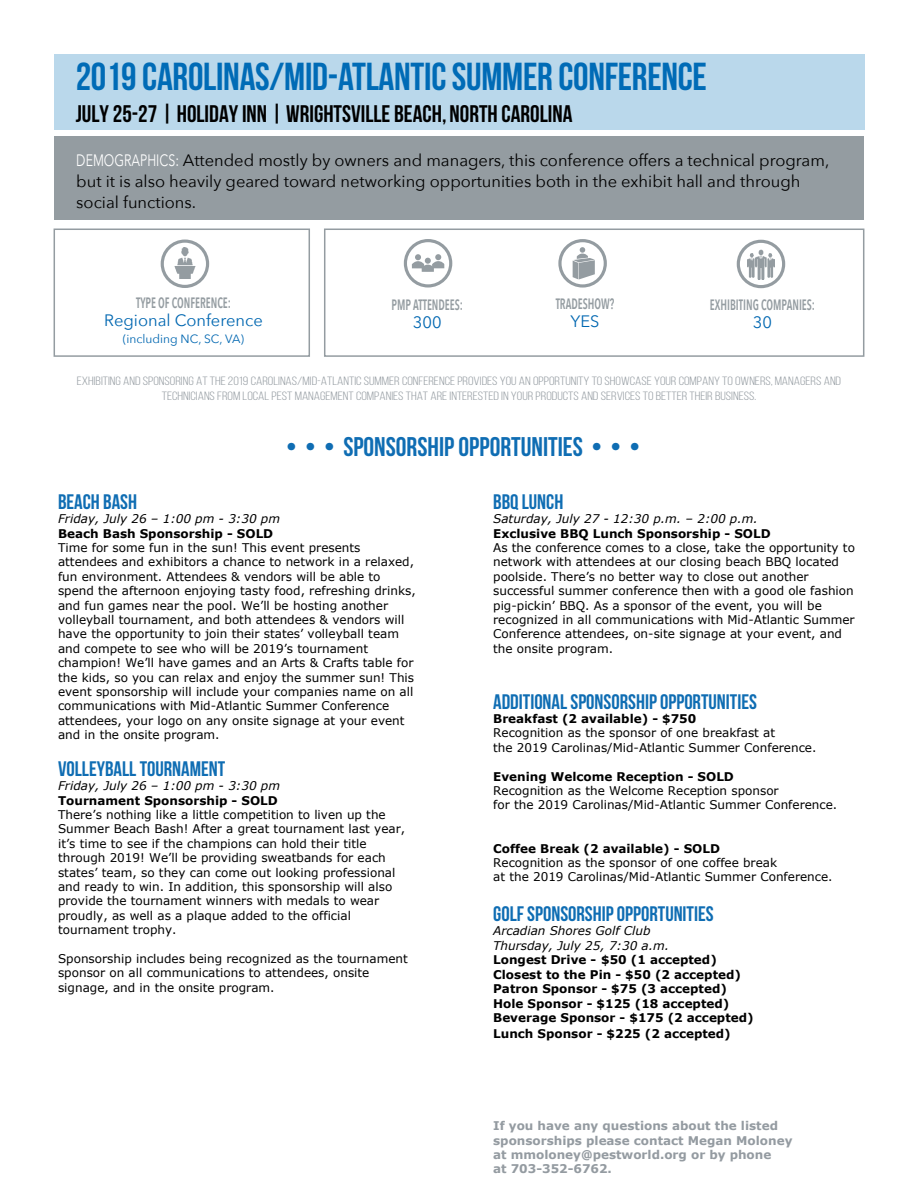
<style>
.page{position:relative;width:918px;height:1188px;background:#fff}
.page>*{position:absolute;margin:0;border:0;box-sizing:border-box;transform-origin:0 0}
.t1{font:700 39px "Bebas Neue";letter-spacing:-.005em;color:#006bb6}
.t2{font:27px "Bebas Neue";color:#0f6db3}
.t3{font:700 24px "Bebas Neue";color:#000}
.t4{font:21px "Bebas Neue";color:#0f6db3}
.t5{font:16.5px/21px "Avenir Next";color:#000}
.t6{font:16.5px "Avenir Next";color:#0067b1}
.t7{font:600 15px "Avenir Next Condensed";color:#949ca1;scale:.75 1}
.t8{font:12px/14.4px "Verdana";color:#000}
.t9{font:700 12px/14.5px "Verdana";color:#000}
.t10{font:12px/14.4px "Bebas Neue";color:#949ba1;text-align:center;scale:1.2 1}
.t11{font:italic 12px/14.4px "Verdana";color:#000}
.t12{font:700 12px/14.4px "Verdana";color:#949ba1}
.t13{font:12px "Avenir Next";color:#0067b1}
.s1{color:#fff}
.s2{font-style:inherit}
.s3{font-weight:700;font-style:normal}
.s4{font-weight:700}
.s5{font-weight:400;font-style:italic}
</style>
<div class="page">
<div style="left:54px;top:54px;width:810px;height:75px;background:#bad8eb"></div>
<div style="left:54px;top:137px;width:810px;height:83px;background:#949ca1"></div>
<div style="left:404px;top:239px;width:48px;height:49px;border:3px solid #949ca1;border-radius:50%"></div>
<svg style="left:412px;top:254px;width:32px;height:18px"></svg>
<div style="left:54px;top:229px;width:256px;height:128px;border:2px solid #949ca1"></div>
<div style="left:324px;top:229px;width:540px;height:128px;border:2px solid #949ca1"></div>
<div style="left:558px;top:239px;width:49px;height:49px;border:3px solid #949ca1;border-radius:50%"></div>
<svg style="left:573px;top:247px;width:22px;height:32px"></svg>
<div style="left:737px;top:240px;width:48px;height:48px;border:3px solid #949ca1;border-radius:50%"></div>
<img style="left:748px;top:250px;width:26px;height:29px">
<div style="left:161px;top:240px;width:48px;height:48px;border:3px solid #949ca1;border-radius:50%"></div>
<img style="left:172px;top:247px;width:26px;height:31px">
<h1 class="t1" style="left:76px;top:56px;width:633px">2019 CAROLINAS/MID-ATLANTIC SUMMER CONFERENCE</h1>
<h3 class="t3" style="left:76px;top:101px;width:498px">JULY 25-27 | HOLIDAY INN | WRIGHTSVILLE BEACH, NORTH CAROLINA</h3>
<h3 class="t5" style="left:76px;top:149px;width:754px"><span class="s1">DEMOGRAPHICS:</span> Attended mostly by owners and managers, this conference offers a technical program, but it is also heavily geared toward networking opportunities both in the exhibit hall and through social functions.</h3>
<p class="t7" style="left:136px;top:290px;width:128px">TYPE OF CONFERENCE:</p>
<h3 class="t6" style="left:104px;top:306px;width:160px">Regional Conference</h3>
<p class="t13" style="left:123px;top:328px;width:123px">(including NC, SC, VA)</p>
<p class="t7" style="left:392px;top:292px;width:97px">PMP ATTENDEES:</p>
<h3 class="t6" style="left:413px;top:309px;width:30px">300</h3>
<p class="t7" style="left:556px;top:291px;width:80px">TRADESHOW?</p>
<h3 class="t6" style="left:570px;top:307px;width:31px">YES</h3>
<p class="t7" style="left:710px;top:292px;width:142px">EXHIBITING COMPANIES:</p>
<h3 class="t6" style="left:753px;top:308px;width:21px">30</h3>
<p class="t10" style="left:77px;top:374px;width:638px">EXHIBITING AND SPONSORING AT THE 2019 CAROLINAS/MID-ATLANTIC SUMMER CONFERENCE PROVIDES YOU AN OPPORTUNITY TO SHOWCASE YOUR COMPANY TO OWNERS, MANAGERS AND<br>TECHNICIANS FROM LOCAL PEST MANAGEMENT COMPANIES THAT ARE INTERESTED IN YOUR PRODUCTS AND SERVICES TO BETTER THEIR BUSINESS.</p>
<h2 class="t2" style="left:286px;top:432px;width:356px">• • • SPONSORSHIP OPPORTUNITIES • • •</h2>
<h3 class="t4" style="left:58px;top:490px;width:81px">BEACH BASH</h3>
<p class="t11" style="left:58px;top:512px;width:224px">Friday, July 2<span class="s2">6</span> – 1:00 pm - 3:30 pm<br><span class="s3">Beach Bash Sponsorship - SOLD</span></p>
<p class="t8" style="left:58px;top:540px;width:359px">Time for some fun in the sun! This event presents attendees and exhibitors a chance to network in a relaxed, fun environment. Attendees &amp; vendors will be able to spend the afternoon enjoying tasty food, refreshing drinks, and fun games near the pool. We’ll be hosting another volleyball tournament, and both attendees &amp; vendors will have the opportunity to join their states’ volleyball team and compete to see who will be 2019’s tournament champion! We’ll have games and an Arts &amp; Crafts table for the kids, so you can relax and enjoy the summer sun! This event sponsorship will include your companies name on all communications with Mid-Atlantic Summer Conference attendees, your logo on any onsite signage at your event and in the onsite program.</p>
<h3 class="t4" style="left:58px;top:757px;width:169px">VOLLEYBALL TOURNAMENT</h3>
<p class="t11" style="left:58px;top:778px;width:223px">Friday, July 2<span class="s2">6</span> – 1:00 pm - 3:30 pm<br><span class="s3">Tournament Sponsorship - SOLD</span></p>
<p class="t8" style="left:58px;top:807px;width:349px">There’s nothing like a little competition to liven up the Summer Beach Bash! After a great tournament last year, it’s time to see if the champions can hold their title through 2019! We’ll be providing sweatbands for each states’ team, so they can come out looking professional and ready to win. In addition, this sponsorship will also provide the tournament winners with medals to wear proudly, as well as a plaque added to the official tournament trophy.</p>
<p class="t8" style="left:58px;top:951px;width:351px">Sponsorship includes being recognized as the tournament sponsor on all communications to attendees, onsite signage, and in the onsite program.</p>
<h3 class="t4" style="left:493px;top:490px;width:72px">BBQ LUNCH</h3>
<p class="t11" style="left:493px;top:512px;width:279px">Saturday, July 2<span class="s2">7</span> - 12:30 p.m. – 2:00 p.m.<br><span class="s3">Exclusive BBQ Lunch Sponsorship - SOLD</span></p>
<p class="t8" style="left:493px;top:540px;width:363px">As the conference comes to a close, take the opportunity to network with attendees at our closing beach BBQ located poolside. There’s no better way to close out another successful summer conference then with a good ole fashion pig-pickin’ BBQ. As a sponsor of the event, you will be recognized in all communications with Mid-Atlantic Summer Conference attendees, on-site signage at your event, and the onsite program.</p>
<h3 class="t4" style="left:493px;top:690px;width:265px">ADDITIONAL SPONSORSHIP OPPORTUNITIES</h3>
<p class="t9" style="left:493px;top:711px;width:205px">Breakfast (2 available) - $750</p>
<p class="t8" style="left:493px;top:726px;width:325px">Recognition as the sponsor of one breakfast at<br>the 2019 Carolinas/Mid-Atlantic Summer Conference.</p>
<p class="t8" style="left:493px;top:769px;width:346px"><span class="s4">Evening Welcome Reception -</span> <span class="s4">SOLD<br></span>Recognition as the Welcome Reception sponsor<br>for the 2019 Carolinas/Mid-Atlantic Summer Conference.</p>
<p class="t9" style="left:493px;top:841px;width:228px">Coffee Break (2 available) - SOLD</p>
<p class="t8" style="left:493px;top:855px;width:341px">Recognition as the sponsor of one coffee break<br>at the 2019 Carolinas/Mid-Atlantic Summer Conference.</p>
<h3 class="t4" style="left:493px;top:902px;width:222px">GOLF SPONSORSHIP OPPORTUNITIES</h3>
<p class="t9" style="left:493px;top:924px;width:262px"><span class="s5">Arcadian Shores Golf Club<br></span><span class="s5">Thursday, July 2</span><span class="s5">5</span><span class="s5">,</span> <span class="s5">7</span><span class="s5">:30 a.m.<br></span>Longest Drive - $50 (1 accepted)<br>Closest to the Pin - $50 (2 accepted)<br>Patron Sponsor - $75 (3 accepted)<br>Hole Sponsor - $125 (18 accepted)<br>Beverage Sponsor - $175 (2 accepted)</p>
<p class="t9" style="left:493px;top:1026px;width:239px">Lunch Sponsor - $225 (2 accepted)</p>
<p class="t12" style="left:493px;top:1118px;width:301px">If you have any questions about the listed sponsorships please contact Megan Moloney at mmoloney@pestworld.org or by phone<br>at 703-352-6762.</p>
</div>
